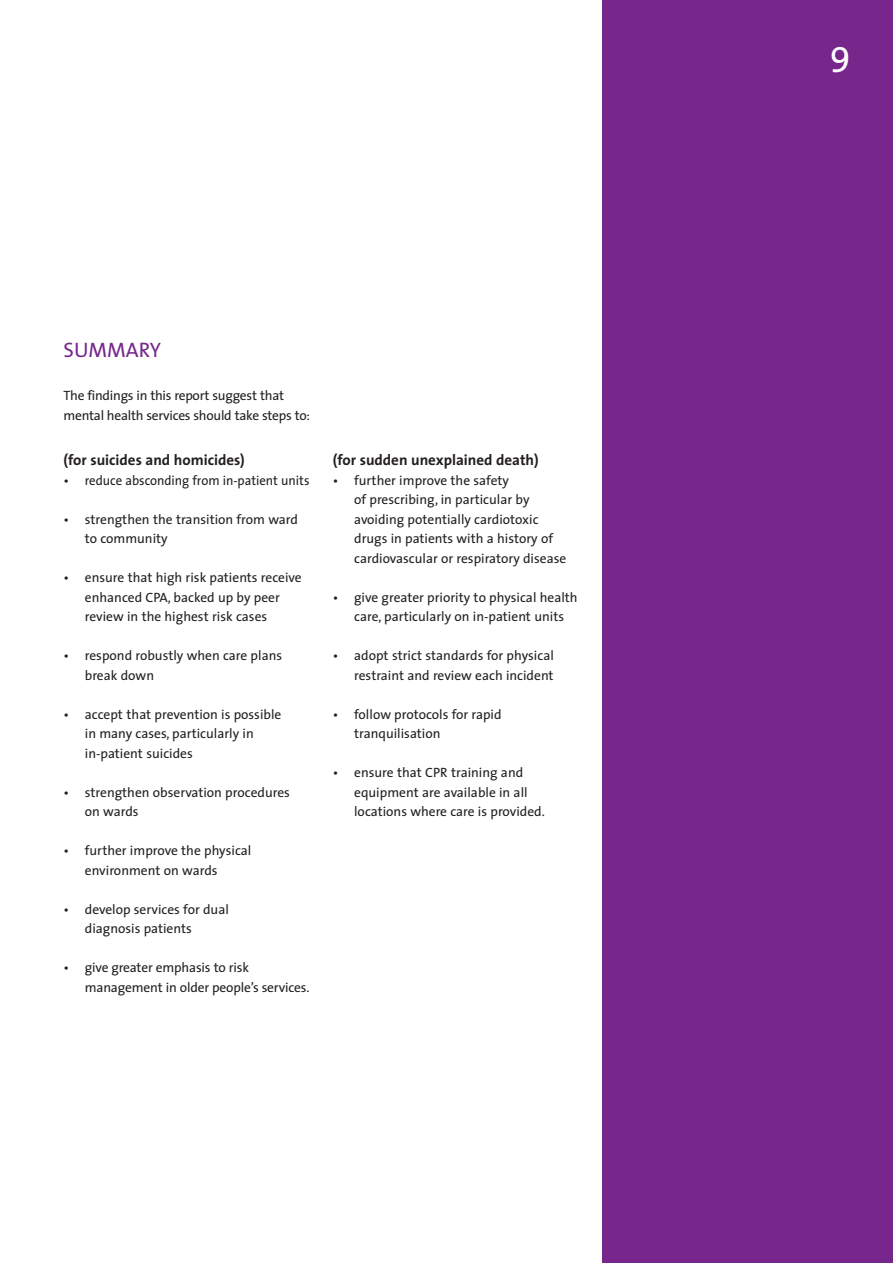
<style>
.page{position:relative;width:893px;height:1263px;background:#fff}
.page>*{position:absolute;margin:0;border:0;box-sizing:border-box;transform-origin:0 0}
.t1{font:36.6px "The Sans Expert";color:#fff}
.t2{font:21px "The Sans";color:#77278b}
.t3{font:700 15px "The Sans";color:#231f20}
.t4{font:13.5px/19.5px "The Sans";color:#231f20}
.t5{font:13.5px/19.5px "The Sans";letter-spacing:-.02em;color:#231f20}
</style>
<div class="page">
<div style="left:602px;top:0;width:291px;height:1263px;background:#77278b"></div>
<h2 class="t2" style="left:64px;top:341px;width:99px">SUMMARY</h2>
<p class="t5" style="left:64px;top:387px;width:248px">The findings in this report suggest that mental health services should take steps to:</p>
<p class="t3" style="left:64px;top:453px;width:183px">(for suicides and homicides)</p>
<p class="t4" style="left:64px;top:471px;width:247px">• reduce absconding from in-patient units</p>
<p class="t4" style="left:85px;top:510px;width:215px;text-indent:-21px">• strengthen the transition from ward to community</p>
<p class="t4" style="left:85px;top:569px;width:218px;text-indent:-21px">• ensure that high risk patients receive enhanced CPA, backed up by peer review in the highest risk cases</p>
<p class="t4" style="left:85px;top:647px;width:199px;text-indent:-21px">• respond robustly when care plans break down</p>
<p class="t4" style="left:85px;top:705px;width:198px;text-indent:-21px">• accept that prevention is possible in many cases, particularly in in-patient suicides</p>
<p class="t4" style="left:85px;top:783px;width:207px;text-indent:-21px">• strengthen observation procedures on wards</p>
<p class="t4" style="left:85px;top:842px;width:168px;text-indent:-21px">• further improve the physical environment on wards</p>
<p class="t4" style="left:85px;top:900px;width:146px;text-indent:-21px">• develop services for dual diagnosis patients</p>
<p class="t4" style="left:85px;top:959px;width:226px;text-indent:-21px">• give greater emphasis to risk management in older people’s services.</p>
<p class="t3" style="left:333px;top:453px;width:207px">(for sudden unexplained death)</p>
<p class="t4" style="left:354px;top:471px;width:214px;text-indent:-21px">• further improve the safety<br>of prescribing, in particular by avoiding potentially cardiotoxic drugs in patients with a history of cardiovascular or respiratory disease</p>
<p class="t4" style="left:333px;top:588px;width:246px;text-align:center">• give greater priority to physical health care, particularly on in-patient units</p>
<p class="t4" style="left:333px;top:647px;width:222px;text-align:right">• adopt strict standards for physical restraint and review each incident</p>
<p class="t4" style="left:354px;top:705px;width:149px;text-indent:-21px">• follow protocols for rapid tranquilisation</p>
<p class="t4" style="left:354px;top:764px;width:192px;text-indent:-21px">• ensure that CPR training and equipment are available in all locations where care is provided.</p>
<h1 class="t1" style="left:830px;top:38px;width:22px">9</h1>
</div>
